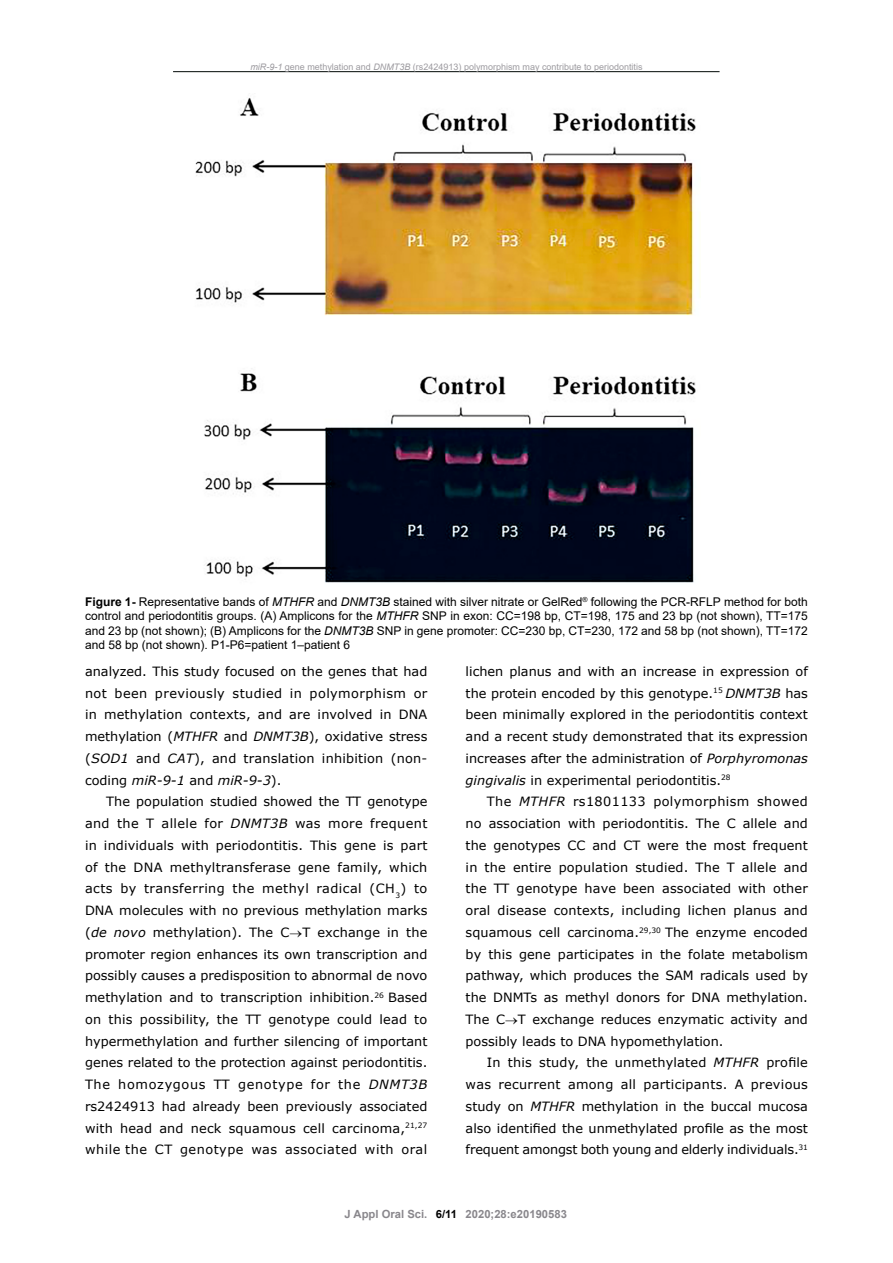
<style>
.page{position:relative;width:893px;height:1263px;background:#fff}
.page>*{position:absolute;margin:0;border:0;box-sizing:border-box;transform-origin:0 0}
.t1{font:12.75px/21.8px "Verdana";color:#000;text-align:justify}
.t2{font:12px/14.4px "Arial";color:#000;text-align:justify}
.t3{font:700 11.25px "Arial";color:#89878c}
.t4{font:9px "Arial";color:#9d9ba0}
.s1{font-style:italic}
.s2{font-weight:700}
.s3{color:#000}
</style>
<div class="page">
<hr style="left:173px;top:71px;width:547px;height:1px;background:#000805">
<img style="left:195px;top:98px;width:501px;height:485px">
<p class="t4" style="left:250px;top:60px;width:394px"><span class="s1">miR-9-1</span> gene methylation and <span class="s1">DNMT3B</span> (rs2424913) polymorphism may contribute to periodontitis</p>
<p class="t2" style="left:85px;top:594px;width:724px"><span class="s2">Figure 1-</span> Representative bands of <span class="s1">MTHFR</span> and <span class="s1">DNMT3B</span> stained with silver nitrate or GelRed<sup>®</sup> following the PCR-RFLP method for both control and periodontitis groups. (A) Amplicons for the <span class="s1">MTHFR</span> SNP in exon: CC=198 bp, CT=198, 175 and 23 bp (not shown), TT=175 and 23 bp (not shown); (B) Amplicons for the <span class="s1">DNMT3B</span> SNP in gene promoter: CC=230 bp, CT=230, 172 and 58 bp (not shown), TT=172 and 58 bp (not shown). P1-P6=patient 1–patient 6</p>
<p class="t1" style="left:85px;top:660px;width:344px">analyzed. This study focused on the genes that had not been previously studied in polymorphism or in methylation contexts, and are involved in DNA methylation (<span class="s1">MTHFR</span> and <span class="s1">DNMT3B</span>), oxidative stress (<span class="s1">SOD1</span> and <span class="s1">CAT</span>), and translation inhibition (non&shy;coding <span class="s1">miR-9-1</span> and <span class="s1">miR-9-3</span>).</p>
<p class="t1" style="left:85px;top:791px;width:344px;text-indent:21px">The population studied showed the TT genotype and the T allele for <span class="s1">DNMT3B</span> was more frequent in individuals with periodontitis. This gene is part of the DNA methyltransferase gene family, which acts by transferring the methyl radical (CH<sub>3</sub>) to DNA molecules with no previous methylation marks (<span class="s1">de novo</span> methylation). The C→T exchange in the promoter region enhances its own transcription and possibly causes a predisposition to abnormal de novo methylation and to transcription inhibition.<sup>26</sup> Based on this possibility, the TT genotype could lead to hypermethylation and further silencing of important genes related to the protection against periodontitis.<br>The homozygous TT genotype for the <span class="s1">DNMT3B </span>rs2424913 had already been previously associated with head and neck squamous cell carcinoma,<sup>21,27 </sup>while the CT genotype was associated with oral</p>
<p class="t1" style="left:466px;top:660px;width:344px">lichen planus and with an increase in expression of the protein encoded by this genotype.<sup>15</sup> <span class="s1">DNMT3B</span> has been minimally explored in the periodontitis context and a recent study demonstrated that its expression increases after the administration of <span class="s1">Porphyromonas gingivalis</span> in experimental periodontitis.<sup>28</sup></p>
<p class="t1" style="left:466px;top:791px;width:344px;text-indent:21px">The <span class="s1">MTHFR</span> rs1801133 polymorphism showed no association with periodontitis. The C allele and the genotypes CC and CT were the most frequent in the entire population studied. The T allele and the TT genotype have been associated with other oral disease contexts, including lichen planus and squamous cell carcinoma.<sup>29,30</sup> The enzyme encoded by this gene participates in the folate metabolism pathway, which produces the SAM radicals used by the DNMTs as methyl donors for DNA methylation.<br>The C→T exchange reduces enzymatic activity and possibly leads to DNA hypomethylation.</p>
<p class="t1" style="left:466px;top:1052px;width:344px;text-indent:21px">In this study, the unmethylated <span class="s1">MTHFR</span> profile was recurrent among all participants. A previous study on <span class="s1">MTHFR</span> methylation in the buccal mucosa also identified the unmethylated profile as the most frequent amongst both young and elderly individuals.<sup>31</sup></p>
<p class="t3" style="left:345px;top:1206px;width:224px">J Appl Oral Sci. <span class="s3">6/11</span> 2020;28:e20190583</p>
</div>
